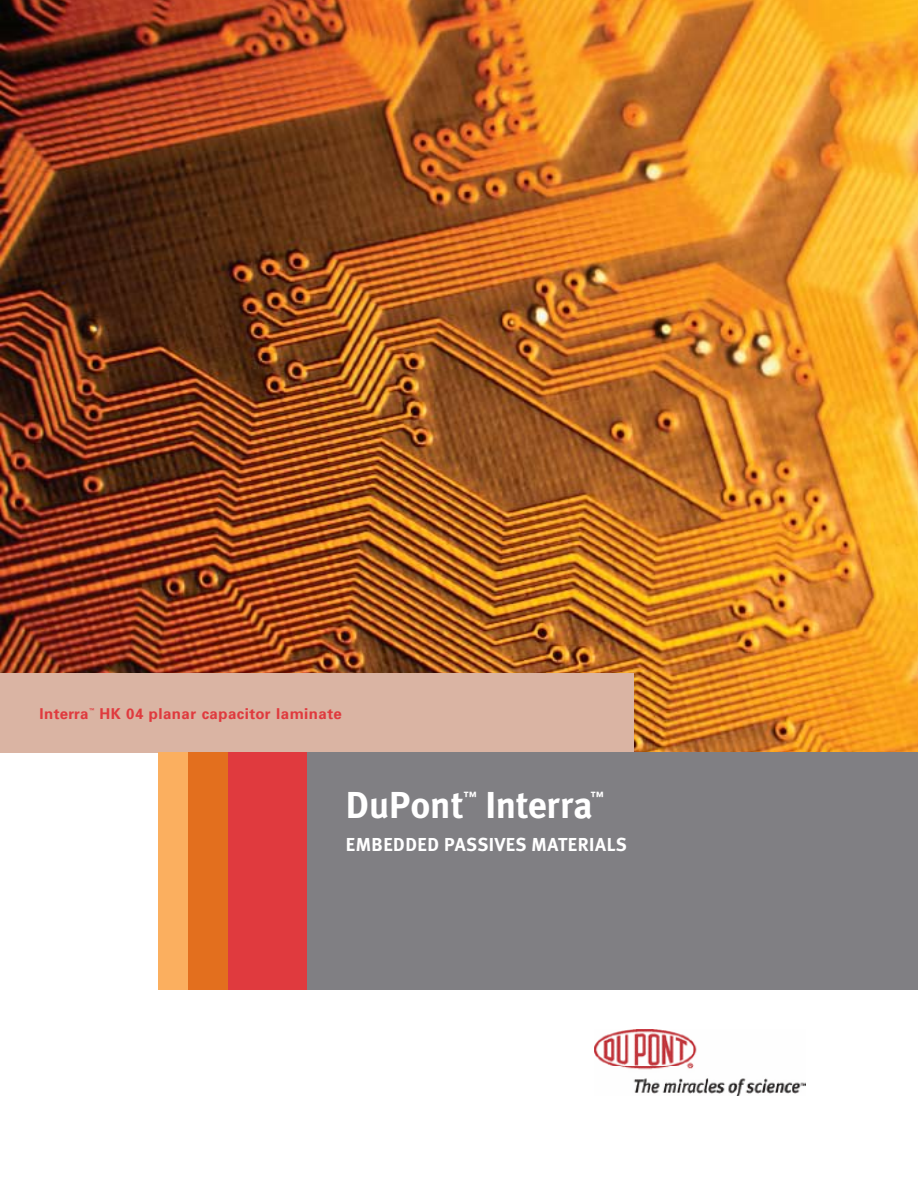
<style>
.page{position:relative;width:918px;height:1188px;background:#fff}
.page>*{position:absolute;margin:0;border:0;box-sizing:border-box;transform-origin:0 0}
.t1{font:37.5px "Meta Bold LF";color:#fff}
.t2{font:18.75px "Meta Bold LF";letter-spacing:.03em;color:#fff}
.t3{font:700 15px "Univers";letter-spacing:.03em;color:#e03a3e}
.t4{font:13.2px "Meta Bold LF";color:#fff}
.t5{font:700 5.25px "Univers";color:#e03a3e}
</style>
<div class="page">
<img style="left:594px;top:1029px;width:212px;height:67px">
<img style="left:0;top:0;width:918px;height:752px">
<div style="left:0;top:673px;width:634px;height:79px;background:#dab4a3"></div>
<div style="left:306px;top:752px;width:612px;height:238px;background:#807f83"></div>
<div style="left:227px;top:752px;width:80px;height:238px;background:#e03a3e"></div>
<div style="left:158px;top:752px;width:30px;height:238px;background:#fbaf5f"></div>
<div style="left:188px;top:752px;width:40px;height:238px;background:#e36f1e"></div>
<p class="t3" style="left:40px;top:704px;width:51px">Interra</p>
<p class="t5" style="left:89px;top:707px;width:7px">™</p>
<p class="t3" style="left:100px;top:704px;width:244px">HK 04 planar capacitor laminate</p>
<h1 class="t1" style="left:346px;top:783px;width:231px">DUPONTINTER A</h1>
<p class="t4" style="left:573px;top:789px;width:32px">™ ™</p>
<p class="t2" style="left:328px;top:834px;width:50px">EMBEDDED</p>
<p class="t2" style="left:427px;top:834px;width:184px">PASSIVES MATERIALS</p>
<h1 class="t1" style="left:328px;top:783px;width:119px">DUPONT</h1>
<p class="t4" style="left:446px;top:789px;width:32px">™ ™</p>
<h1 class="t1" style="left:485px;top:783px;width:109px">INTERRA</h1>
<p class="t2" style="left:346px;top:834px;width:50px">EMBEDDED</p>
<p class="t2" style="left:444px;top:834px;width:184px">PASSIVES MATERIALS</p>
</div>
